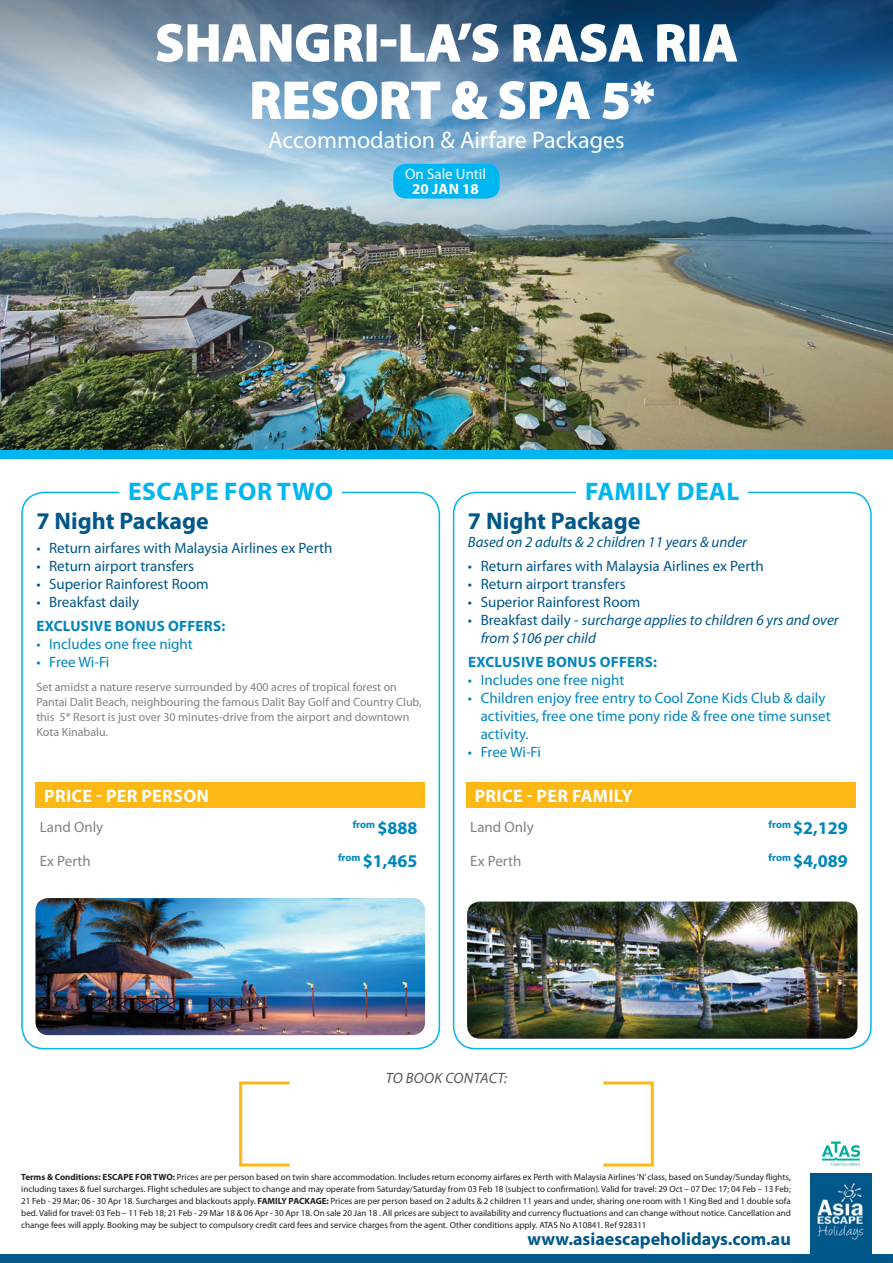
<style>
.page{position:relative;width:893px;height:1263px;background:#fff}
.page>*{position:absolute;margin:0;border:0;box-sizing:border-box;transform-origin:0 0}
.t1{font:700 52.5px "Myriad Pro";letter-spacing:.075em;color:#fff}
.t2{font:700 25.5px "Myriad Pro";color:#00b6f0}
.t3{font:24px "Myriad Pro";color:#fff}
.t4{font:700 24px "Myriad Pro";color:#005789}
.t5{font:700 18px "Myriad Pro";color:#0086be}
.t6{font:700 18px "Myriad Pro";color:#fff}
.t7{font:700 18px "Myriad Pro";color:#005789}
.t8{font:15px "Myriad Pro";color:#005789}
.t9{font:15px/18px "Myriad Pro";color:#0086be}
.t10{font:italic 15px/18px "Myriad Pro";color:#005789}
.t11{font:700 15px "Myriad Pro";letter-spacing:.02em;color:#0086be}
.t12{font:15px "Myriad Pro";color:#808285}
.t13{font:italic 15px "Myriad Pro";letter-spacing:.02em;color:#57585a}
.t14{font:15px "Myriad Pro";color:#fff}
.t15{font:700 15px "Myriad Pro";letter-spacing:.01em;color:#fff}
.t16{font:12px/15px "Myriad Pro";color:#808285}
.t17{font:700 10.5px "Myriad Pro";color:#0086be}
.t18{font:9px/12px "Myriad Pro";color:#231f20;text-align:justify}
.s1{font-size:18px}
.s2{font-style:normal}
.s3{font-weight:700}
</style>
<div class="page">
<img style="left:0;top:113px;width:893px;height:338px">
<svg style="left:0;top:0;width:893px;height:113px;background:#517a9d"></svg>
<svg style="left:239px;top:1081px;width:415px;height:86px"></svg>
<div style="left:21px;top:492px;width:419px;height:557px;border:2px solid #00b6f0;border-radius:22px"></div>
<div style="left:453px;top:492px;width:419px;height:557px;border:2px solid #00b6f0;border-radius:22px"></div>
<div style="left:119px;top:459px;width:223px;height:49px;background:#fff"></div>
<div style="left:576px;top:459px;width:172px;height:49px;background:#fff"></div>
<img style="left:36px;top:898px;width:389px;height:137px">
<img style="left:467px;top:901px;width:390px;height:138px">
<div style="left:36px;top:782px;width:389px;height:26px;background:#fcb814"></div>
<div style="left:0;top:451px;width:893px;height:8px;background:#00b6f0"></div>
<svg style="left:155px;top:23px;width:210px;height:40px;background:#89a0b5"></svg>
<div style="left:367px;top:24px;width:9px;height:38px;border:2px solid #fff"></div>
<div style="left:381px;top:39px;width:15px;height:8px;border:2px solid #fff"></div>
<svg style="left:400px;top:22px;width:99px;height:41px;background:#748da7"></svg>
<svg style="left:513px;top:23px;width:131px;height:40px;background:#4e7698"></svg>
<svg style="left:656px;top:23px;width:32px;height:40px"></svg>
<div style="left:689px;top:24px;width:10px;height:38px;border:2px solid #fff"></div>
<svg style="left:701px;top:23px;width:38px;height:40px;background:#427299"></svg>
<svg style="left:251px;top:80px;width:190px;height:40px"></svg>
<svg style="left:451px;top:80px;width:38px;height:41px"></svg>
<svg style="left:497px;top:80px;width:95px;height:40px;background:#689bc1"></svg>
<svg style="left:601px;top:79px;width:54px;height:41px;background:#73a1c7"></svg>
<div style="left:393px;top:164px;width:107px;height:34px;background:#00b6f0;border-radius:13px"></div>
<div style="left:810px;top:1173px;width:62px;height:90px;background:#005789"></div>
<img style="left:817px;top:1183px;width:47px;height:57px">
<div style="left:0;top:1254px;width:893px;height:9px;background:#005789"></div>
<svg style="left:822px;top:1141px;width:38px;height:24px"></svg>
<div style="left:466px;top:782px;width:390px;height:26px;background:#fcb814"></div>
<h1 class="t1" style="left:156px;top:9px;width:389px">SHANGRI-LA’S RASA</h1>
<h1 class="t1" style="left:655px;top:9px;width:27px">RIA</h1>
<h1 class="t1" style="left:250px;top:66px;width:33px">RESORT</h1>
<h1 class="t1" style="left:451px;top:66px;width:78px">&amp; SPA</h1>
<h1 class="t1" style="left:601px;top:66px;width:54px">5*</h1>
<h3 class="t3" style="left:268px;top:125px;width:358px">Accommodation &amp; Airfare Packages</h3>
<h3 class="t14" style="left:405px;top:165px;width:82px">On Sale Until</h3>
<h3 class="t15" style="left:412px;top:179px;width:68px">20 JAN 18</h3>
<h2 class="t2" style="left:128px;top:474px;width:16px">ESCAPE</h2>
<h2 class="t2" style="left:224px;top:474px;width:17px">FOR</h2>
<h2 class="t2" style="left:277px;top:474px;width:20px">TWO</h2>
<h2 class="t2" style="left:585px;top:474px;width:16px">FAMILY</h2>
<h2 class="t2" style="left:677px;top:474px;width:34px">DEAL</h2>
<h3 class="t4" style="left:36px;top:506px;width:174px">7 NIGHT PACKAGE</h3>
<h3 class="t8" style="left:36px;top:539px;width:297px">• Return airfares with Malaysia Airlines ex Perth</h3>
<h3 class="t8" style="left:36px;top:557px;width:159px">• Return airport transfers</h3>
<h3 class="t8" style="left:36px;top:575px;width:174px">• Superior Rainforest Room</h3>
<h3 class="t8" style="left:36px;top:593px;width:104px">• Breakfast daily</h3>
<h3 class="t11" style="left:36px;top:617px;width:190px">EXCLUSIVE BONUS OFFERS:</h3>
<h3 class="t9" style="left:36px;top:635px;width:158px">• Includes one free night</h3>
<h3 class="t9" style="left:36px;top:653px;width:75px">• Free Wi-Fi</h3>
<p class="t16" style="left:36px;top:680px;width:387px">Set amidst a nature reserve surrounded by 400 acres of tropical forest on Pantai Dalit Beach, neighbouring the famous Dalit Bay Golf and Country Club, this 5* Resort is just over 30 minutes-drive from the airport and downtown Kota Kinabalu.</p>
<h3 class="t6" style="left:44px;top:784px;width:21px">PRICE</h3>
<h3 class="t6" style="left:96px;top:784px;width:21px">- PER</h3>
<h3 class="t6" style="left:141px;top:784px;width:12px">PERSO</h3>
<h3 class="t6" style="left:197px;top:784px;width:14px">N</h3>
<h3 class="t12" style="left:40px;top:818px;width:65px">Land Only</h3>
<p class="t17" style="left:353px;top:817px;width:66px">FROM <span class="s1">$888</span></p>
<h3 class="t12" style="left:40px;top:852px;width:53px">Ex Perth</h3>
<h3 class="t5" style="left:338px;top:850px;width:81px"><sup>FROM</sup> $1,465</h3>
<h3 class="t4" style="left:468px;top:506px;width:174px">7 NIGHT PACKAGE</h3>
<h3 class="t10" style="left:468px;top:533px;width:280px">Based on 2 adults &amp; 2 children 11 years &amp; under</h3>
<h3 class="t8" style="left:468px;top:557px;width:297px">• Return airfares with Malaysia Airlines ex Perth</h3>
<h3 class="t8" style="left:468px;top:575px;width:159px">• Return airport transfers</h3>
<h3 class="t8" style="left:468px;top:593px;width:174px">• Superior Rainforest Room</h3>
<h3 class="t10" style="left:481px;top:611px;width:359px;text-indent:-13px"><span class="s2">• Breakfast daily -</span> surcharge applies to children 6 yrs and over from $106 per child</h3>
<h3 class="t11" style="left:468px;top:653px;width:190px">EXCLUSIVE BONUS OFFERS:</h3>
<h3 class="t9" style="left:468px;top:671px;width:158px">• Includes one free night</h3>
<h3 class="t9" style="left:481px;top:689px;width:351px;text-indent:-13px">• Children enjoy free entry to Cool Zone Kids Club &amp; daily activities, free one time pony ride &amp; free one time sunset activity.</h3>
<h3 class="t9" style="left:468px;top:743px;width:75px">• Free Wi-Fi</h3>
<h3 class="t6" style="left:475px;top:784px;width:21px">PRICE</h3>
<h3 class="t6" style="left:527px;top:784px;width:21px">- PER</h3>
<h3 class="t6" style="left:572px;top:784px;width:11px">FAMILY</h3>
<h3 class="t12" style="left:470px;top:818px;width:65px">Land Only</h3>
<h3 class="t5" style="left:769px;top:816px;width:81px"><sup>FROM</sup> $2,129</h3>
<h3 class="t12" style="left:470px;top:852px;width:53px">Ex Perth</h3>
<h3 class="t5" style="left:769px;top:850px;width:81px"><sup>FROM</sup> $4,089</h3>
<h3 class="t13" style="left:386px;top:1069px;width:123px">To book contact:</h3>
<p class="t18" style="left:21px;top:1171px;width:771px"><span class="s3">TERMS &amp; CONDITIONS: ESCAPE FOR TWO:</span> Prices are per person based on twin share accommodation. Includes return economy airfares ex Perth with Malaysia Airlines ‘N’ class, based on Sunday/Sunday flights, including taxes &amp; fuel surcharges. Flight schedules are subject to change and may operate from Saturday/Saturday from 03 Feb 18 (subject to confirmation). Valid for travel: 29 Oct – 07 Dec 17; 04 Feb – 13 Feb; 21 Feb - 29 Mar; 06 - 30 Apr 18. Surcharges and blackouts apply. <span class="s3">FAMILY PACKAGE:</span> Prices are per person based on 2 adults &amp; 2 children 11 years and under, sharing one room with 1 King Bed and 1 double sofa bed. Valid for travel: 03 Feb – 11 Feb 18; 21 Feb - 29 Mar 18 &amp; 06 Apr - 30 Apr 18. On sale 20 Jan 18 . All prices are subject to availability and currency fluctuations and can change without notice. Cancellation and change fees will apply. Booking may be subject to compulsory credit card fees and service charges from the agent. Other conditions apply. ATAS No A10841. Ref 928311</p>
<h3 class="t7" style="left:528px;top:1227px;width:265px">WWW.ASIAESCAPEHOLIDAYS.COM.AU</h3>
</div>
